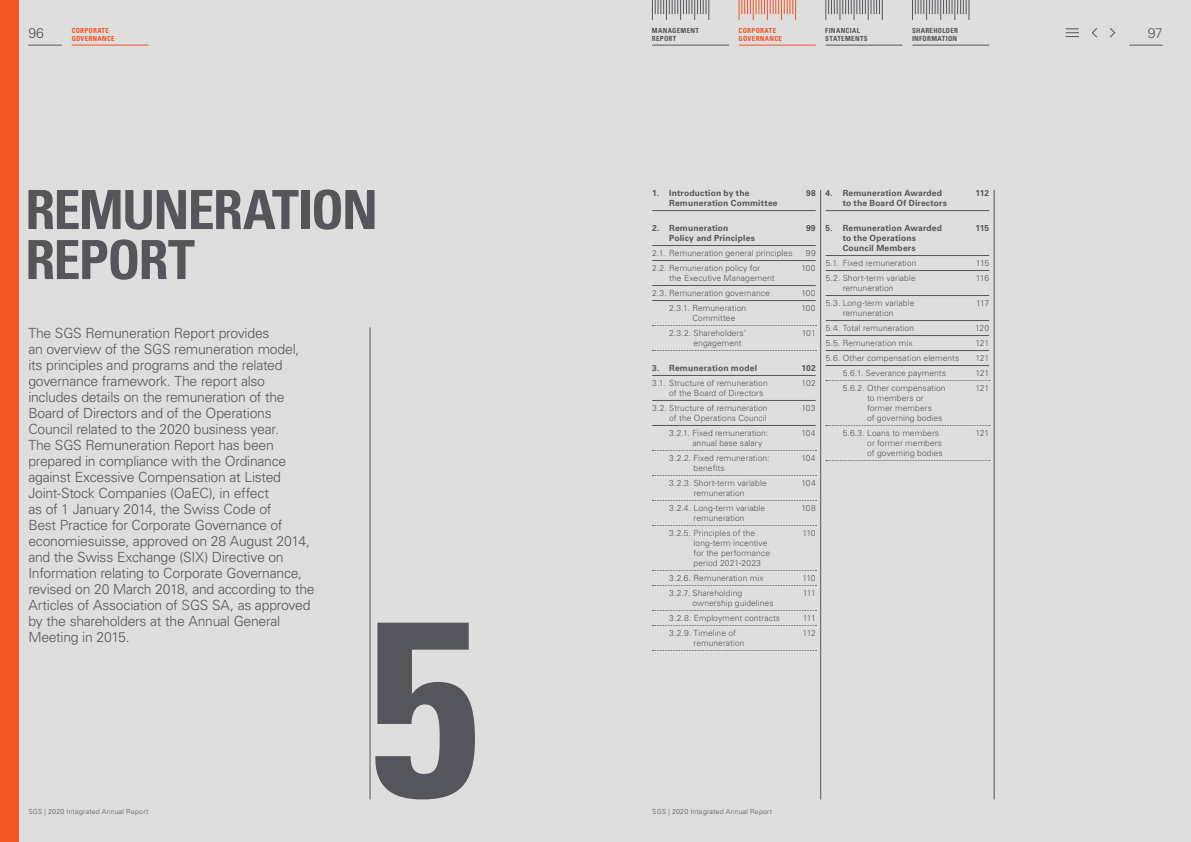
<style>
.page{position:relative;width:1191px;height:842px;background:#fff}
.page>*{position:absolute;margin:0;border:0;box-sizing:border-box;transform-origin:0 0}
.t1{font:700 condensed 250px "Univers LT Std";color:#55565b}
.t2{font:700 condensed 54px/50px "Univers LT Std";letter-spacing:-.03em;color:#55565b}
.t3{font:300 14px/16px "Univers LT Std";letter-spacing:-.02em;color:#55565b}
.t4{font:300 8.5px/15px "Univers LT Std";letter-spacing:.005em;color:#55565b}
.t5{font:700 8.5px/10px "Univers LT Std";letter-spacing:.02em;color:#55565b}
.t6{font:300 7px "Univers LT Std";letter-spacing:.025em;color:#55565b}
.t7{font:700 condensed 7px/8px "Univers LT Std";letter-spacing:.04em;color:#55565b}
.t8{font:700 condensed 7px/8px "Univers LT Std";letter-spacing:.04em;color:#f15522}
</style>
<div class="page">
<div style="left:0;top:0;width:595px;height:842px;background:#dfdedf"></div>
<div style="left:0;top:0;width:18px;height:842px;background:#f15522"></div>
<hr style="left:370px;top:327px;width:1px;height:472px;background:#55565b">
<hr style="left:72px;top:45px;width:76px;height:1px;background:#f15522">
<hr style="left:28px;top:45px;width:34px;height:1px;background:#55565b">
<div style="left:595px;top:0;width:596px;height:842px;background:#dfdedf"></div>
<hr style="left:820px;top:190px;width:1px;height:609px;background:#55565b">
<hr style="left:994px;top:190px;width:1px;height:609px;background:#55565b">
<hr style="left:652px;top:210px;width:163px;height:1px;background:#55565b">
<hr style="left:652px;top:245px;width:163px;height:1px;background:#55565b">
<hr style="left:652px;top:260px;width:163px;height:1px;background:#55565b">
<hr style="left:652px;top:285px;width:163px;height:1px;background:#55565b">
<hr style="left:652px;top:300px;width:163px;height:1px;background:#55565b">
<svg style="left:652px;top:325px;width:164px;height:1px"></svg>
<svg style="left:652px;top:350px;width:164px;height:1px"></svg>
<hr style="left:652px;top:375px;width:163px;height:1px;background:#55565b">
<hr style="left:652px;top:400px;width:163px;height:1px;background:#55565b">
<hr style="left:652px;top:425px;width:163px;height:1px;background:#55565b">
<svg style="left:652px;top:450px;width:164px;height:1px"></svg>
<svg style="left:652px;top:475px;width:164px;height:1px"></svg>
<svg style="left:652px;top:500px;width:164px;height:1px"></svg>
<svg style="left:652px;top:525px;width:164px;height:1px"></svg>
<svg style="left:652px;top:570px;width:164px;height:1px"></svg>
<svg style="left:652px;top:585px;width:164px;height:1px"></svg>
<svg style="left:652px;top:610px;width:164px;height:1px"></svg>
<svg style="left:652px;top:625px;width:164px;height:1px"></svg>
<svg style="left:652px;top:650px;width:164px;height:1px"></svg>
<hr style="left:825px;top:210px;width:164px;height:1px;background:#55565b">
<hr style="left:825px;top:255px;width:164px;height:1px;background:#55565b">
<hr style="left:825px;top:270px;width:164px;height:1px;background:#55565b">
<hr style="left:825px;top:295px;width:164px;height:1px;background:#55565b">
<hr style="left:825px;top:320px;width:164px;height:1px;background:#55565b">
<hr style="left:825px;top:335px;width:164px;height:1px;background:#55565b">
<hr style="left:825px;top:350px;width:164px;height:1px;background:#55565b">
<hr style="left:825px;top:365px;width:164px;height:1px;background:#55565b">
<svg style="left:826px;top:380px;width:164px;height:1px"></svg>
<svg style="left:826px;top:425px;width:164px;height:1px"></svg>
<svg style="left:826px;top:460px;width:164px;height:1px"></svg>
<hr style="left:1129px;top:45px;width:33px;height:1px;background:#55565b">
<hr style="left:912px;top:45px;width:77px;height:1px;background:#55565b">
<hr style="left:825px;top:45px;width:77px;height:1px;background:#55565b">
<hr style="left:739px;top:45px;width:76px;height:1px;background:#f15522">
<svg style="left:739px;top:0;width:57px;height:20px"></svg>
<svg style="left:652px;top:0;width:57px;height:20px"></svg>
<svg style="left:825px;top:0;width:58px;height:20px"></svg>
<svg style="left:912px;top:0;width:57px;height:20px"></svg>
<hr style="left:652px;top:45px;width:77px;height:1px;background:#55565b">
<svg style="left:1065px;top:28px;width:14px;height:9px"></svg>
<svg style="left:1091px;top:28px;width:6px;height:10px"></svg>
<svg style="left:1110px;top:28px;width:6px;height:10px"></svg>
<h3 class="t3" style="left:28px;top:26px;width:17px">96</h3>
<p class="t8" style="left:72px;top:27px;width:39px">CORPORATE</p>
<p class="t8" style="left:72px;top:35px;width:44px">GOVERNANCE</p>
<p class="t7" style="left:652px;top:27px;width:49px">MANAGEMENT<br>REPORT</p>
<p class="t8" style="left:738px;top:27px;width:45px">CORPORATE<br>GOVERNANCE</p>
<p class="t7" style="left:825px;top:27px;width:44px">FINANCIAL<br>STATEMENTS</p>
<p class="t7" style="left:912px;top:27px;width:48px">SHAREHOLDER<br>INFORMATION</p>
<h3 class="t3" style="left:1147px;top:26px;width:16px">97</h3>
<h2 class="t2" style="left:25px;top:185px;width:354px">REMUNERATION<br>REPORT</h2>
<p class="t3" style="left:28px;top:325px;width:288px">The SGS Remuneration Report provides<br>an overview of the SGS remuneration model, its principles and programs and the related governance framework. The report also includes details on the remuneration of the Board of Directors and of the Operations Council related to the 2020 business year.<br>The SGS Remuneration Report has been prepared in compliance with the Ordinance against Excessive Compensation at Listed Joint-Stock Companies (OaEC), in effect<br>as of 1 January 2014, the Swiss Code of<br>Best Practice for Corporate Governance of economiesuisse, approved on 28 August 2014, and the Swiss Exchange (SIX) Directive on Information relating to Corporate Governance, revised on 20 March 2018, and according to the Articles of Association of SGS SA, as approved by the shareholders at the Annual General Meeting in 2015.</p>
<h1 class="t1" style="left:368px;top:555px;width:112px">5</h1>
<p class="t5" style="left:652px;top:188px;width:99px">1. Introduction by the</p>
<p class="t5" style="left:806px;top:188px;width:11px">98</p>
<p class="t5" style="left:669px;top:198px;width:110px">Remuneration Committee</p>
<p class="t5" style="left:652px;top:223px;width:78px">2. Remuneration</p>
<p class="t5" style="left:806px;top:223px;width:11px">99</p>
<p class="t5" style="left:669px;top:233px;width:87px">Policy and Principles</p>
<p class="t4" style="left:652px;top:245px;width:142px">2.1. Remuneration general principles</p>
<p class="t4" style="left:806px;top:245px;width:11px">99</p>
<p class="t4" style="left:652px;top:260px;width:110px">2.2. Remuneration policy for</p>
<p class="t4" style="left:801px;top:260px;width:16px">100</p>
<p class="t4" style="left:652px;top:270px;width:124px;text-indent:17px">the Executive Management<br>2.3. Remuneration governance</p>
<p class="t4" style="left:801px;top:285px;width:16px">100</p>
<p class="t4" style="left:669px;top:300px;width:78px">2.3.1. Remuneration</p>
<p class="t4" style="left:801px;top:300px;width:16px">100</p>
<p class="t4" style="left:669px;top:310px;width:78px;text-indent:23px">Committee<br>2.3.2. Shareholders’</p>
<p class="t4" style="left:802px;top:325px;width:15px">101</p>
<p class="t4" style="left:693px;top:335px;width:50px">engagement</p>
<p class="t5" style="left:652px;top:363px;width:106px">3. Remuneration model</p>
<p class="t5" style="left:801px;top:363px;width:16px">102</p>
<p class="t4" style="left:652px;top:375px;width:117px">3.1. Structure of remuneration</p>
<p class="t4" style="left:801px;top:375px;width:16px">102</p>
<p class="t4" style="left:652px;top:385px;width:117px;text-indent:17px">of the Board of Directors<br>3.2. Structure of remuneration</p>
<p class="t4" style="left:801px;top:400px;width:16px">103</p>
<p class="t4" style="left:669px;top:410px;width:101px">of the Operations Council<br>3.2.1. Fixed remuneration:</p>
<p class="t4" style="left:669px;top:435px;width:102px;text-indent:23px">annual base salary<br>3.2.2. Fixed remuneration:</p>
<p class="t4" style="left:669px;top:460px;width:99px;text-indent:24px">benefits<br>3.2.3. Short-term variable</p>
<p class="t4" style="left:669px;top:485px;width:98px;text-align:center">remuneration<br>3.2.4. Long-term variable</p>
<p class="t4" style="left:669px;top:510px;width:87px;text-indent:24px">remuneration<br>3.2.5. Principles of the</p>
<p class="t4" style="left:801px;top:425px;width:16px">104</p>
<p class="t4" style="left:801px;top:450px;width:16px">104</p>
<p class="t4" style="left:801px;top:475px;width:16px">104</p>
<p class="t4" style="left:801px;top:500px;width:16px">108</p>
<p class="t4" style="left:802px;top:525px;width:15px">110</p>
<p class="t4" style="left:693px;top:538px;width:78px;line-height:10px">long-term incentive for the performance period 2021-2023</p>
<p class="t4" style="left:669px;top:570px;width:96px">3.2.6. Remuneration mix</p>
<p class="t4" style="left:802px;top:570px;width:15px">110</p>
<p class="t4" style="left:669px;top:585px;width:74px">3.2.7. Shareholding</p>
<p class="t4" style="left:803px;top:585px;width:14px">111</p>
<p class="t4" style="left:669px;top:595px;width:112px;text-indent:23px">ownership guidelines<br>3.2.8. Employment contracts</p>
<p class="t4" style="left:803px;top:610px;width:14px">111</p>
<p class="t4" style="left:669px;top:625px;width:68px">3.2.9. Timeline of</p>
<p class="t4" style="left:802px;top:625px;width:15px">112</p>
<p class="t4" style="left:693px;top:635px;width:52px">remuneration</p>
<p class="t5" style="left:825px;top:188px;width:118px">4. Remuneration Awarded</p>
<p class="t5" style="left:975px;top:188px;width:15px">112</p>
<p class="t5" style="left:842px;top:198px;width:106px">to the Board Of Directors</p>
<p class="t5" style="left:825px;top:223px;width:118px">5. Remuneration Awarded</p>
<p class="t5" style="left:975px;top:223px;width:15px">115</p>
<p class="t5" style="left:842px;top:233px;width:75px">to the Operations<br>Council Members</p>
<p class="t4" style="left:825px;top:255px;width:92px">5.1. Fixed remuneration</p>
<p class="t4" style="left:976px;top:255px;width:15px">115</p>
<p class="t4" style="left:825px;top:270px;width:92px">5.2. Short-term variable</p>
<p class="t4" style="left:976px;top:270px;width:15px">116</p>
<p class="t4" style="left:825px;top:280px;width:90px;text-align:center">remuneration<br>5.3. Long-term variable</p>
<p class="t4" style="left:976px;top:295px;width:15px">117</p>
<p class="t4" style="left:825px;top:305px;width:90px;text-align:center">remuneration<br>5.4. Total remuneration</p>
<p class="t4" style="left:975px;top:320px;width:15px">120</p>
<p class="t4" style="left:825px;top:335px;width:89px">5.5. Remuneration mix</p>
<p class="t4" style="left:975px;top:335px;width:15px">121</p>
<p class="t4" style="left:825px;top:350px;width:135px">5.6. Other compensation elements</p>
<p class="t4" style="left:975px;top:350px;width:15px">121</p>
<p class="t4" style="left:842px;top:365px;width:105px">5.6.1. Severance payments</p>
<p class="t4" style="left:975px;top:365px;width:15px">121</p>
<p class="t4" style="left:842px;top:380px;width:104px">5.6.2. Other compensation</p>
<p class="t4" style="left:975px;top:380px;width:15px">121</p>
<p class="t4" style="left:867px;top:393px;width:77px;line-height:10px">to members or former members<br>of governing bodies</p>
<p class="t4" style="left:842px;top:425px;width:98px">5.6.3. Loans to members</p>
<p class="t4" style="left:975px;top:425px;width:15px">121</p>
<p class="t4" style="left:867px;top:438px;width:77px;line-height:10px">or former members of governing bodies</p>
<p class="t6" style="left:28px;top:807px;width:122px">SGS | 2020 Integrated Annual Report</p>
<p class="t6" style="left:652px;top:807px;width:122px">SGS | 2020 Integrated Annual Report</p>
</div>
